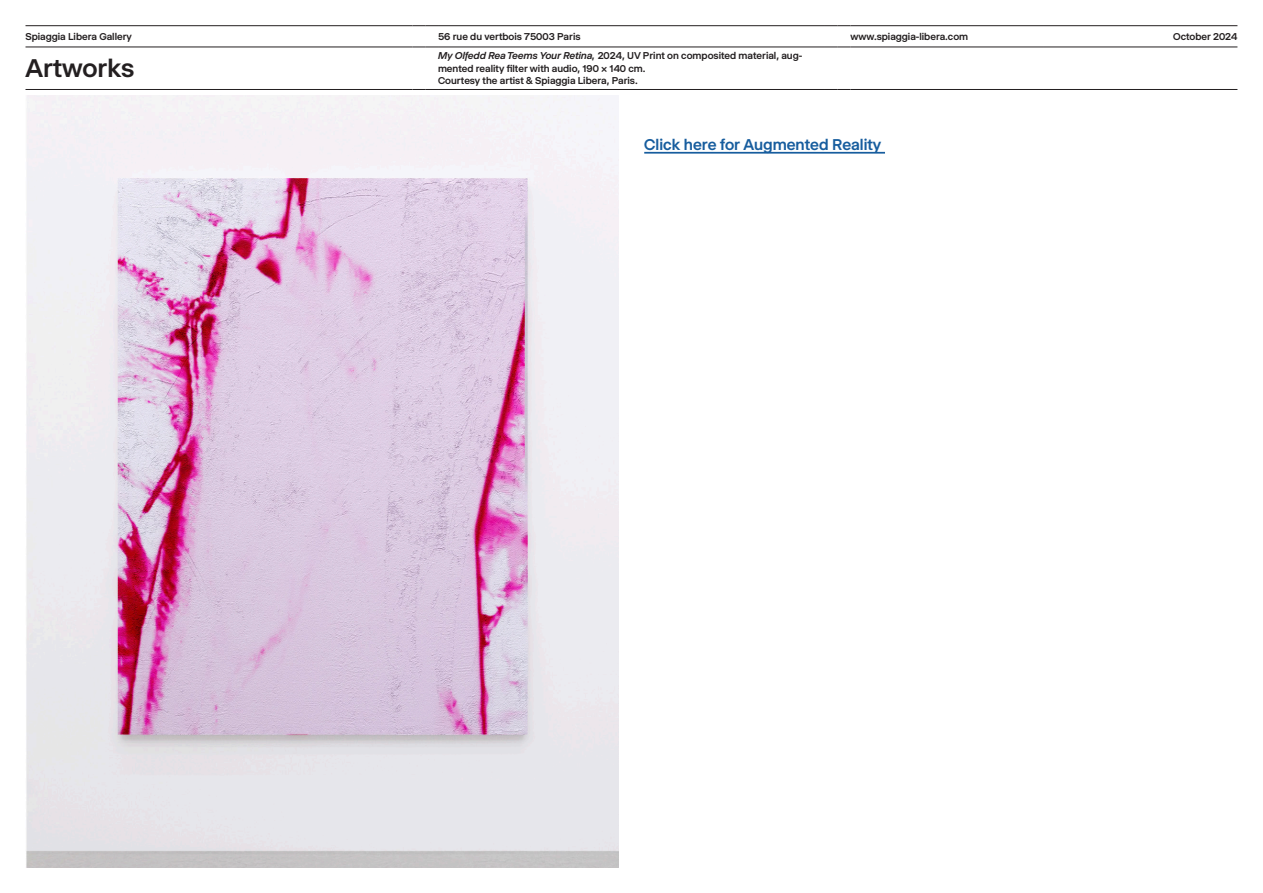
<style>
.page{position:relative;width:1263px;height:893px;background:#fff}
.page>*{position:absolute;margin:0;border:0;box-sizing:border-box;transform-origin:0 0}
.Texte_Selecta_18{font:500 27px "Selecta";color:#231f20}
.Texte_Selecta_11{font:500 16.5px "Selecta";color:#175d9e}
.Texte_Selecta_7{font:500 10.5px/12.6px "Selecta";color:#231f20}
.s1{font-style:italic}
</style>
<div class="page">
<hr style="left:26px;top:25px;width:386px;height:1px;background:#231f20">
<svg style="left:412px;top:25px;width:26px;height:1px"></svg>
<hr style="left:438px;top:25px;width:387px;height:1px;background:#231f20">
<svg style="left:825px;top:25px;width:25px;height:1px"></svg>
<hr style="left:850px;top:25px;width:194px;height:1px;background:#231f20">
<hr style="left:1044px;top:25px;width:193px;height:1px;background:#231f20">
<hr style="left:26px;top:47px;width:386px;height:1px;background:#231f20">
<svg style="left:412px;top:47px;width:26px;height:1px"></svg>
<hr style="left:438px;top:47px;width:387px;height:1px;background:#231f20">
<svg style="left:825px;top:47px;width:25px;height:1px"></svg>
<hr style="left:850px;top:47px;width:194px;height:1px;background:#231f20">
<hr style="left:1044px;top:47px;width:193px;height:1px;background:#231f20">
<hr style="left:26px;top:89px;width:386px;height:1px;background:#231f20">
<svg style="left:412px;top:89px;width:26px;height:1px"></svg>
<hr style="left:438px;top:89px;width:387px;height:1px;background:#231f20">
<svg style="left:825px;top:89px;width:25px;height:1px"></svg>
<hr style="left:850px;top:89px;width:194px;height:1px;background:#231f20">
<hr style="left:1044px;top:89px;width:193px;height:1px;background:#231f20">
<img style="left:26px;top:95px;width:593px;height:772px">
<hr style="left:644px;top:152px;width:241px;height:2px;background:#175d9e">
<p class="Texte_Selecta_7" style="left:26px;top:29px;width:108px">Spiaggia Libera Gallery</p>
<p class="Texte_Selecta_7" style="left:438px;top:29px;width:144px">56 rue du vertbois 75003 Paris</p>
<p class="Texte_Selecta_7" style="left:850px;top:29px;width:119px">www.spiaggia-libera.com</p>
<p class="Texte_Selecta_7" style="left:1173px;top:29px;width:66px">October 2024</p>
<p class="Texte_Selecta_18" style="left:26px;top:46px;width:110px">Artworks</p>
<p class="Texte_Selecta_7" style="left:438px;top:48px;width:366px"><span class="s1">My Olfedd Rea Teems Your Retina,</span> 2024, UV Print on composited material, aug&shy;mented reality filter with audio, 190 x 140 cm.</p>
<p class="Texte_Selecta_7" style="left:438px;top:73px;width:201px">Courtesy the artist &amp; Spiaggia Libera, Paris.</p>
<p class="Texte_Selecta_11" style="left:644px;top:131px;width:239px">Click here for Augmented Reality</p>
</div>
